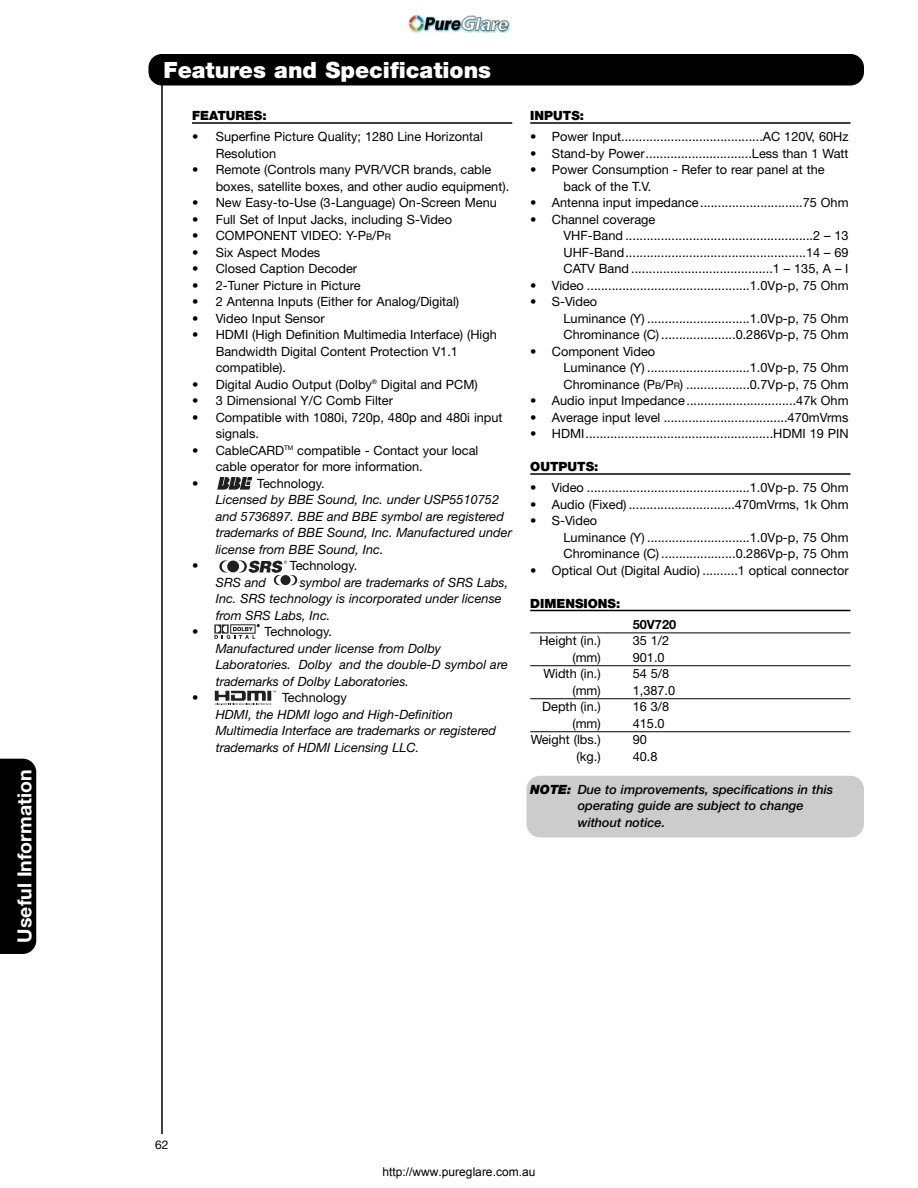
<style>
.page{position:relative;width:918px;height:1188px;background:#fff}
.page>*{position:absolute;margin:0;border:0;box-sizing:border-box;transform-origin:0 0}
.t1{font:900 22.5px "Helvetica Neue";color:#fff}
.t2{font:700 19.5px "Helvetica Neue";color:#fff}
.t3{font:12.75px/16.5px "Helvetica Neue";color:#000}
.t4{font:italic 12.75px/16.5px "Helvetica Neue";color:#000}
.t5{font:italic 500 12.75px/16.5px "Helvetica Neue";color:#000}
.t6{font:900 12.75px "Helvetica Neue";color:#000}
.t7{font:700 12.75px "Helvetica Neue";color:#000}
.t8{font:12px "Arial";color:#000}
.t9{font:12px "Helvetica Neue";color:#000}
.s1{font-size:9px}
.s2{font-weight:900}
</style>
<div class="page">
<hr style="left:161px;top:59px;width:2px;height:1075px;background:#000">
<div style="left:148px;top:54px;width:716px;height:32px;background:#000;border-radius:14px"></div>
<div style="left:0;top:759px;width:36px;height:195px;background:#000"></div>
<div style="left:526px;top:776px;width:338px;height:61px;background:#ccc;border-radius:14px"></div>
<hr style="left:192px;top:122px;width:320px;height:2px;background:#000">
<hr style="left:530px;top:122px;width:320px;height:2px;background:#000">
<hr style="left:530px;top:473px;width:320px;height:2px;background:#000">
<hr style="left:530px;top:610px;width:320px;height:1px;background:#000">
<hr style="left:530px;top:633px;width:320px;height:1px;background:#000">
<hr style="left:530px;top:665px;width:320px;height:1px;background:#000">
<hr style="left:530px;top:698px;width:320px;height:1px;background:#000">
<hr style="left:530px;top:731px;width:320px;height:1px;background:#000">
<svg style="left:217px;top:477px;width:35px;height:13px"></svg>
<div style="left:227px;top:561px;width:12px;height:11px;background:#231f20;border-radius:50%"></div>
<svg style="left:239px;top:560px;width:58px;height:25px"></svg>
<svg style="left:219px;top:560px;width:8px;height:13px"></svg>
<svg style="left:214px;top:624px;width:45px;height:15px"></svg>
<svg style="left:215px;top:691px;width:61px;height:14px"></svg>
<img style="left:409px;top:16px;width:100px;height:16px">
<h2 class="t2" style="left:18px;top:943px;width:174px;rotate:-90deg">Useful Information</h2>
<h1 class="t1" style="left:164px;top:62px;width:329px">Features and Specifications</h1>
<p class="t6" style="left:192px;top:111px;width:76px">FEATURES:</p>
<p class="t3" style="left:216px;top:130px;width:269px;text-indent:-24px">• Superfine Picture Quality; 1280 Line Horizontal<br>Resolution</p>
<p class="t3" style="left:216px;top:163px;width:295px;text-indent:-24px">• Remote (Controls many PVR/VCR brands, cable boxes, satellite boxes, and other audio equipment).</p>
<p class="t3" style="left:192px;top:196px;width:306px">• New Easy-to-Use (3-Language) On-Screen Menu</p>
<p class="t3" style="left:192px;top:212px;width:262px">• Full Set of Input Jacks, including S-Video</p>
<p class="t3" style="left:192px;top:229px;width:200px">• COMPONENT VIDEO: Y-P<span class="s1">B</span>/P<span class="s1">R</span></p>
<p class="t3" style="left:192px;top:245px;width:130px">• Six Aspect Modes</p>
<p class="t3" style="left:192px;top:262px;width:167px">• Closed Caption Decoder</p>
<p class="t3" style="left:192px;top:278px;width:170px">• 2-Tuner Picture in Picture</p>
<p class="t3" style="left:192px;top:295px;width:269px">• 2 Antenna Inputs (Either for Analog/Digital)</p>
<p class="t3" style="left:192px;top:311px;width:134px">• Video Input Sensor</p>
<p class="t3" style="left:216px;top:328px;width:283px;text-indent:-24px">• HDMI (High Definition Multimedia Interface) (High<br>Bandwidth Digital Content Protection V1.1 compatible).</p>
<p class="t3" style="left:192px;top:377px;width:287px">• Digital Audio Output (Dolby<sup>®</sup> Digital and PCM)</p>
<p class="t3" style="left:192px;top:394px;width:203px">• 3 Dimensional Y/C Comb Filter</p>
<p class="t3" style="left:216px;top:410px;width:288px;text-indent:-24px">• Compatible with 1080i, 720p, 480p and 480i input signals.</p>
<p class="t3" style="left:192px;top:443px;width:288px">• CableCARD<sup>TM</sup> compatible - Contact your local</p>
<p class="t3" style="left:216px;top:460px;width:209px">cable operator for more information.</p>
<p class="t3" style="left:192px;top:476px;width:8px">•</p>
<p class="t3" style="left:257px;top:476px;width:69px">Technology.</p>
<p class="t4" style="left:216px;top:493px;width:298px">Licensed by BBE Sound, Inc. under USP5510752 and 5736897. BBE and BBE symbol are registered trademarks of BBE Sound, Inc. Manufactured under license from BBE Sound, Inc.</p>
<p class="t3" style="left:192px;top:559px;width:8px">•</p>
<p class="t3" style="left:290px;top:559px;width:69px">Technology.</p>
<p class="t4" style="left:216px;top:575px;width:52px">SRS and</p>
<p class="t4" style="left:216px;top:575px;width:294px;text-indent:84px">symbol are trademarks of SRS Labs,<br>Inc. SRS technology is incorporated under license from SRS Labs, Inc.</p>
<p class="t3" style="left:192px;top:625px;width:8px">•</p>
<p class="t3" style="left:265px;top:625px;width:69px">Technology.</p>
<p class="t4" style="left:216px;top:641px;width:294px">Manufactured under license from Dolby<br>Laboratories. Dolby and the double-D symbol are trademarks of Dolby Laboratories.</p>
<p class="t3" style="left:192px;top:691px;width:8px">•</p>
<p class="t3" style="left:282px;top:691px;width:66px">Technology</p>
<p class="t4" style="left:216px;top:707px;width:282px">HDMI, the HDMI logo and High-Definition<br>Multimedia Interface are trademarks or registered trademarks of HDMI Licensing LLC.</p>
<p class="t6" style="left:530px;top:111px;width:55px">INPUTS:</p>
<p class="t3" style="left:530px;top:130px;width:320px">• Power Input........................................AC 120V, 60Hz</p>
<p class="t3" style="left:530px;top:146px;width:320px">• Stand-by Power..............................Less than 1 Watt</p>
<p class="t3" style="left:564px;top:163px;width:263px;text-indent:-33px">• Power Consumption - Refer to rear panel at the back of the T.V.</p>
<p class="t3" style="left:530px;top:196px;width:320px">• Antenna input impedance.............................75 Ohm</p>
<p class="t3" style="left:564px;top:212px;width:287px;text-indent:-33px">• Channel coverage<br>VHF-Band .....................................................2 – 13<br>UHF-Band...................................................14 – 69<br>CATV Band ........................................1 – 135, A – I</p>
<p class="t3" style="left:530px;top:278px;width:320px">• Video ..............................................1.0Vp-p, 75 Ohm</p>
<p class="t3" style="left:564px;top:295px;width:287px;text-indent:-33px">• S-Video<br>Luminance (Y) .............................1.0Vp-p, 75 Ohm<br>Chrominance (C) .....................0.286Vp-p, 75 Ohm</p>
<p class="t3" style="left:564px;top:344px;width:287px;text-indent:-33px">• Component Video<br>Luminance (Y) .............................1.0Vp-p, 75 Ohm<br>Chrominance (P<span class="s1">B</span>/P<span class="s1">R</span>) ..................0.7Vp-p, 75 Ohm</p>
<p class="t3" style="left:530px;top:394px;width:320px">• Audio input Impedance...............................47k Ohm</p>
<p class="t3" style="left:530px;top:410px;width:320px">• Average input level ...................................470mVrms</p>
<p class="t3" style="left:530px;top:427px;width:320px">• HDMI.....................................................HDMI 19 PIN</p>
<p class="t6" style="left:530px;top:462px;width:70px">OUTPUTS:</p>
<p class="t3" style="left:530px;top:481px;width:320px">• Video ..............................................1.0Vp-p. 75 Ohm</p>
<p class="t3" style="left:530px;top:497px;width:320px">• Audio (Fixed) ..............................470mVrms, 1k Ohm</p>
<p class="t3" style="left:564px;top:514px;width:287px;text-indent:-33px">• S-Video<br>Luminance (Y) .............................1.0Vp-p, 75 Ohm<br>Chrominance (C) .....................0.286Vp-p, 75 Ohm</p>
<p class="t3" style="left:530px;top:563px;width:320px">• Optical Out (Digital Audio) ..........1 optical connector</p>
<p class="t6" style="left:530px;top:598px;width:92px">DIMENSIONS:</p>
<p class="t7" style="left:633px;top:619px;width:45px">50V720</p>
<p class="t3" style="left:539px;top:634px;width:63px">Height (in.)</p>
<p class="t3" style="left:633px;top:634px;width:38px">35 1/2</p>
<p class="t3" style="left:572px;top:650px;width:30px">(mm)</p>
<p class="t3" style="left:633px;top:650px;width:33px">901.0</p>
<p class="t3" style="left:543px;top:667px;width:59px">Width (in.)</p>
<p class="t3" style="left:633px;top:667px;width:38px">54 5/8</p>
<p class="t3" style="left:572px;top:683px;width:30px">(mm)</p>
<p class="t3" style="left:633px;top:683px;width:44px">1,387.0</p>
<p class="t3" style="left:542px;top:700px;width:60px">Depth (in.)</p>
<p class="t3" style="left:633px;top:700px;width:38px">16 3/8</p>
<p class="t3" style="left:572px;top:716px;width:30px">(mm)</p>
<p class="t3" style="left:633px;top:716px;width:33px">415.0</p>
<p class="t3" style="left:531px;top:733px;width:71px">Weight (lbs.)</p>
<p class="t3" style="left:633px;top:733px;width:16px">90</p>
<p class="t3" style="left:577px;top:749px;width:26px">(kg.)</p>
<p class="t3" style="left:633px;top:749px;width:26px">40.8</p>
<p class="t5" style="left:578px;top:782px;width:257px;text-indent:-48px"><span class="s2">NOTE:</span> Due to improvements, specifications in this operating guide are subject to change without notice.</p>
<p class="t9" style="left:155px;top:1140px;width:15px">62</p>
<p class="t8" style="left:383px;top:1164px;width:154px">http://www.pureglare.com.au</p>
</div>
